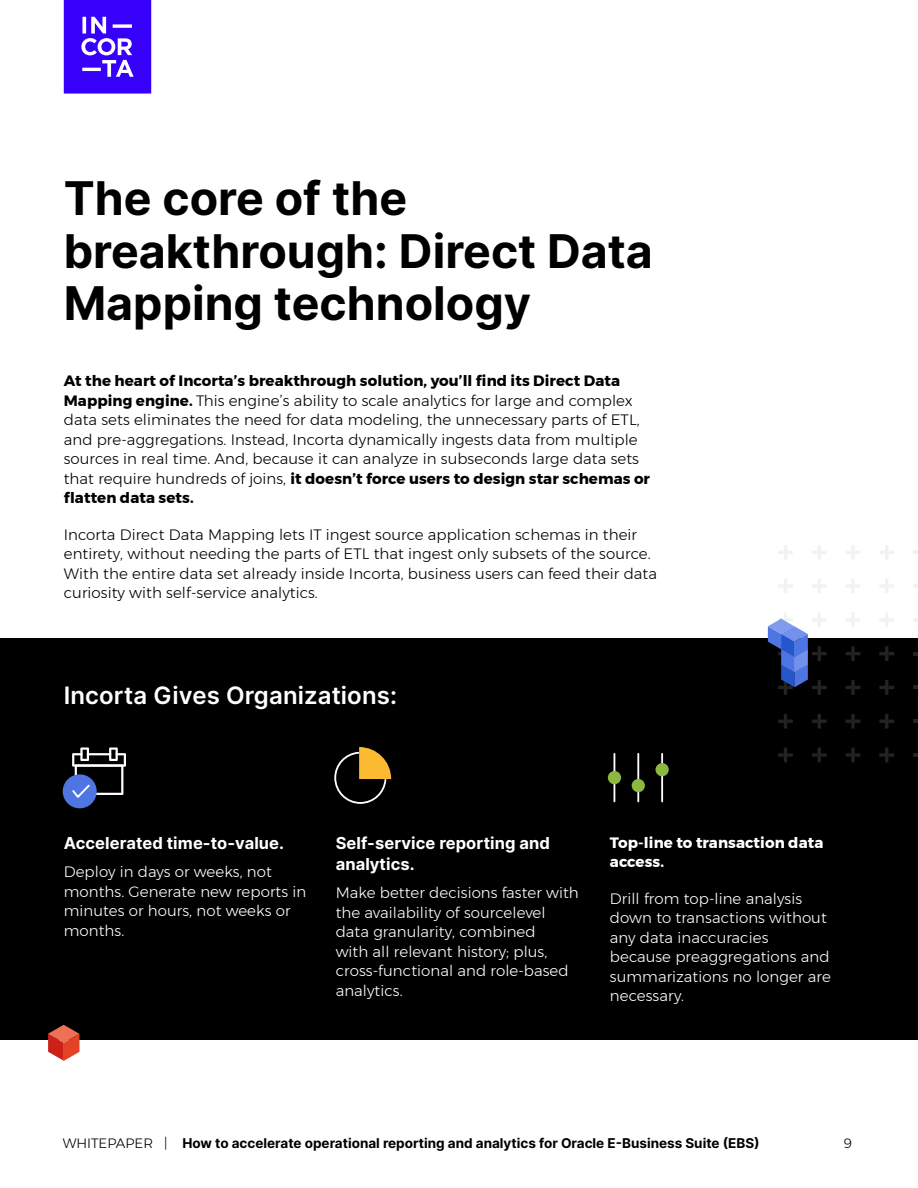
<style>
.page{position:relative;width:918px;height:1188px;background:#fff}
.page>*{position:absolute;margin:0;border:0;box-sizing:border-box;transform-origin:0 0}
.t1{font:700 46.5px/52.5px "Inter";color:#000}
.t2{font:600 24px "Inter";letter-spacing:.005em;color:#fff}
.t3{font:700 16.5px/21px "Inter";letter-spacing:.005em;color:#fff}
.Body{font:300 15px/19.5px "Montserrat";letter-spacing:.005em;color:#000}
.Body-2{font:300 15px/19.5px "Montserrat";letter-spacing:.005em;color:#fff}
.Body-3{font:700 15px/19.5px "Montserrat";letter-spacing:.005em;color:#fff}
.t4{font:700 13.5px "Inter";color:#000}
.t5{font:300 13.5px "Montserrat";color:#000}
.s1{font-weight:700}
.s2{font-family:"Montserrat";font-weight:300}
</style>
<div class="page">
<svg style="left:64px;top:0;width:87px;height:94px;background:#5021fa"></svg>
<div style="left:0;top:638px;width:918px;height:402px;background:#000"></div>
<div style="left:63px;top:774px;width:34px;height:34px;background:#4f75e3;border-radius:50%"></div>
<svg style="left:71px;top:747px;width:55px;height:53px"></svg>
<svg style="left:614px;top:784px;width:1px;height:17px"></svg>
<svg style="left:614px;top:754px;width:1px;height:17px"></svg>
<svg style="left:637px;top:792px;width:2px;height:9px"></svg>
<hr style="left:637px;top:754px;width:2px;height:25px;background:#fff">
<hr style="left:661px;top:776px;width:2px;height:25px;background:#fff">
<svg style="left:661px;top:754px;width:2px;height:9px"></svg>
<div style="left:608px;top:771px;width:13px;height:13px;background:#8cb840;border-radius:50%"></div>
<div style="left:632px;top:779px;width:13px;height:13px;background:#8cb840;border-radius:50%"></div>
<div style="left:656px;top:763px;width:13px;height:13px;background:#8cb840;border-radius:50%"></div>
<svg style="left:334px;top:747px;width:57px;height:57px"></svg>
<svg style="left:778px;top:545px;width:15px;height:14px"></svg>
<svg style="left:812px;top:545px;width:14px;height:14px"></svg>
<svg style="left:846px;top:545px;width:14px;height:14px"></svg>
<svg style="left:880px;top:545px;width:14px;height:14px"></svg>
<svg style="left:913px;top:551px;width:5px;height:3px"></svg>
<svg style="left:778px;top:579px;width:15px;height:14px"></svg>
<svg style="left:812px;top:579px;width:14px;height:14px"></svg>
<svg style="left:846px;top:579px;width:14px;height:14px"></svg>
<svg style="left:880px;top:579px;width:14px;height:14px"></svg>
<svg style="left:913px;top:584px;width:5px;height:4px"></svg>
<svg style="left:846px;top:613px;width:14px;height:14px"></svg>
<svg style="left:880px;top:613px;width:14px;height:14px"></svg>
<svg style="left:913px;top:618px;width:5px;height:4px"></svg>
<svg style="left:846px;top:646px;width:14px;height:15px"></svg>
<svg style="left:879px;top:646px;width:15px;height:15px"></svg>
<svg style="left:913px;top:652px;width:5px;height:3px"></svg>
<svg style="left:846px;top:680px;width:14px;height:15px"></svg>
<svg style="left:879px;top:680px;width:15px;height:15px"></svg>
<svg style="left:913px;top:686px;width:5px;height:3px"></svg>
<svg style="left:778px;top:714px;width:15px;height:15px"></svg>
<svg style="left:812px;top:714px;width:15px;height:15px"></svg>
<svg style="left:846px;top:714px;width:14px;height:15px"></svg>
<svg style="left:879px;top:714px;width:15px;height:15px"></svg>
<svg style="left:913px;top:720px;width:5px;height:3px"></svg>
<svg style="left:778px;top:748px;width:15px;height:14px"></svg>
<svg style="left:812px;top:748px;width:15px;height:14px"></svg>
<svg style="left:846px;top:748px;width:14px;height:14px"></svg>
<svg style="left:879px;top:748px;width:15px;height:14px"></svg>
<svg style="left:913px;top:753px;width:5px;height:4px"></svg>
<svg style="left:48px;top:1025px;width:31px;height:36px"></svg>
<svg style="left:768px;top:613px;width:59px;height:82px"></svg>
<h1 class="t1" style="left:64px;top:171px;width:591px">The core of the breakthrough: Direct Data<br>Mapping technology</h1>
<p class="Body" style="left:64px;top:371px;width:588px"><span class="s1">At the heart of Incorta’s breakthrough solution, you’ll find its Direct Data Mapping engine.</span> This engine’s ability to scale analytics for large and complex data sets eliminates the need for data modeling, the unnecessary parts of ETL, and pre-aggregations. Instead, Incorta dynamically ingests data from multiple sources in real time. And, because it can analyze in subseconds large data sets that require hundreds of joins, <span class="s1">it doesn’t force users to design star schemas or flatten data sets.</span></p>
<p class="Body" style="left:64px;top:525px;width:595px">Incorta Direct Data Mapping lets IT ingest source application schemas in their entirety, without needing the parts of ETL that ingest only subsets of the source.<br>With the entire data set already inside Incorta, business users can feed their data curiosity with self-service analytics.</p>
<h2 class="t2" style="left:64px;top:678px;width:335px">Incorta Gives Organizations:</h2>
<h3 class="t3" style="left:64px;top:832px;width:222px">Accelerated time-to-value.</h3>
<p class="Body-2" style="left:64px;top:862px;width:244px">Deploy in days or weeks, not months. Generate new reports in minutes or hours, not weeks or months.</p>
<h3 class="t3" style="left:336px;top:832px;width:216px">Self-service reporting and analytics.</h3>
<p class="Body-2" style="left:336px;top:883px;width:245px">Make better decisions faster with the availability of sourcelevel data granularity, combined<br>with all relevant history; plus, cross-functional and role-based analytics.</p>
<p class="Body-3" style="left:610px;top:833px;width:215px">Top-line to transaction data access.</p>
<p class="Body-2" style="left:610px;top:888px;width:222px">Drill from top-line analysis down to transactions without any data inaccuracies because preaggregations and summarizations no longer are necessary.</p>
<p class="t4" style="left:63px;top:1134px;width:699px"><span class="s2">WHITEPAPER |</span> How to accelerate operational reporting and analytics for Oracle E-Business Suite (EBS)</p>
<p class="t5" style="left:843px;top:1133px;width:10px">9</p>
</div>
